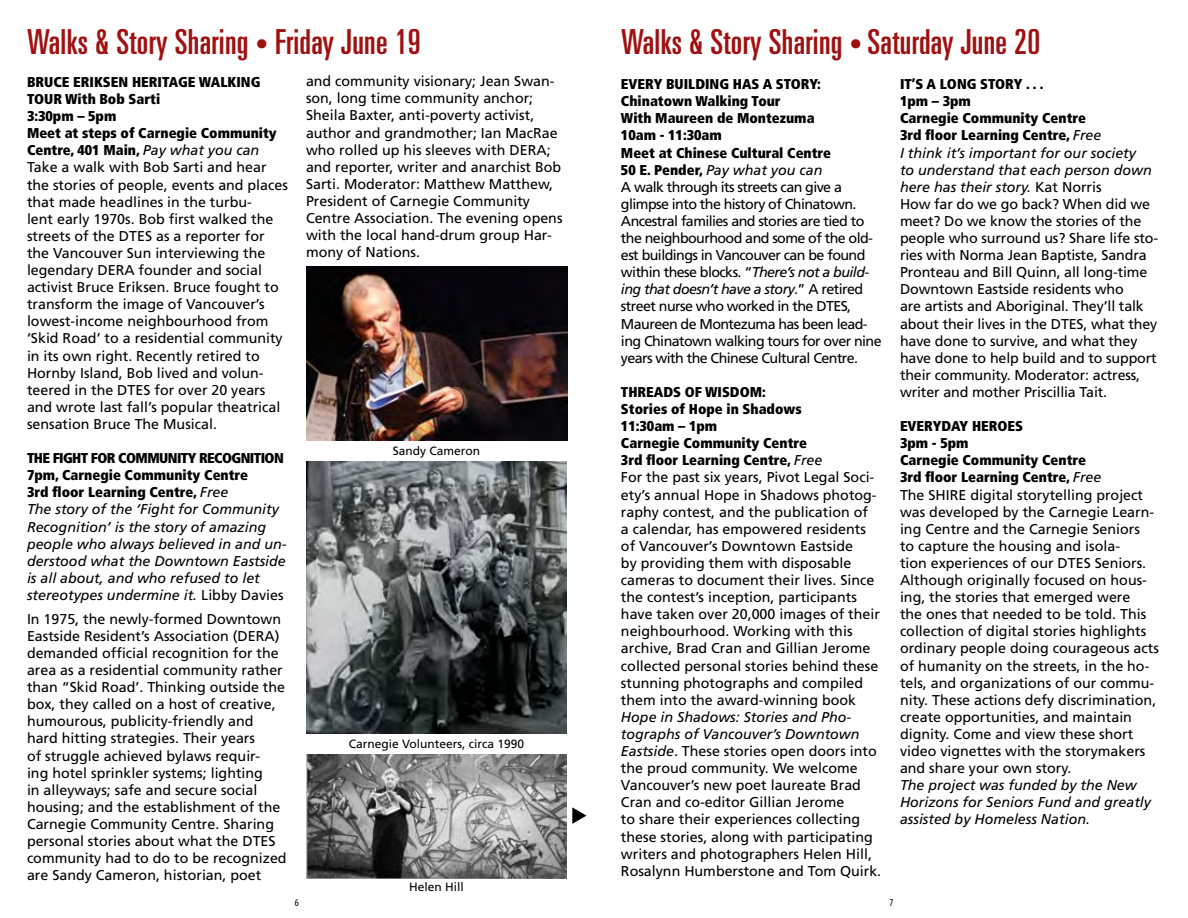
<style>
.page{position:relative;width:1188px;height:918px;background:#fff}
.page>*{position:absolute;margin:0;border:0;box-sizing:border-box;transform-origin:0 0}
.t1{font:ultra-condensed 34.5px "Univers";letter-spacing:.01em;color:#a11011}
.t2{font:14.25px/17.1px "Frutiger";color:#000}
.t3{font:14.25px/17.1px "Frutiger";letter-spacing:-.04em;color:#000}
.t4{font:italic 14.25px/17.1px "Frutiger";color:#000}
.t5{font:900 condensed 14.25px "Frutiger";letter-spacing:-.04em;color:#000}
.t6{font:12px "Frutiger";color:#000}
.t7{font:condensed 10.5px "Myriad Pro";color:#000}
.s1{font-size:25.5px}
.s2{font-weight:900;font-stretch:condensed}
.s3{font-style:italic}
.s4{font-weight:900;font-style:normal;font-stretch:condensed}
.s5{font-style:normal}
</style>
<div class="page">
<img style="left:306px;top:754px;width:261px;height:125px">
<img style="left:306px;top:461px;width:261px;height:273px">
<img style="left:306px;top:266px;width:261px;height:175px">
<svg style="left:572px;top:807px;width:15px;height:17px"></svg>
<h1 class="t1" style="left:27px;top:23px;width:395px">Walks &amp; Story Sharing <span class="s1">•</span> Friday June 19</h1>
<p class="t2" style="left:306px;top:73px;width:258px">and community visionary; Jean Swan&shy;son, long time community anchor; Sheila Baxter, anti-poverty activist, author and grandmother; Ian MacRae who rolled up his sleeves with DERA; and reporter, writer and anarchist Bob Sarti. Moderator: Matthew Matthew, President of Carnegie Community Centre Association. The evening opens with the local hand-drum group Har&shy;mony of Nations.</p>
<p class="t3" style="left:621px;top:76px;width:262px"><span class="s2">Every Building has a Story:<br>Chinatown Walking Tour<br>With Maureen de Montezuma<br>10am - 11:30am<br>Meet at Chinese Cultural Centre<br>50 E. Pender,</span> <span class="s3">Pay what you can<br></span>A walk through its streets can give a glimpse into the history of Chinatown.<br>Ancestral families and stories are tied to the neighbourhood and some of the old&shy;est buildings in Vancouver can be found within these blocks. “<span class="s3">There’s not a build&shy;ing that doesn’t have a story</span>.” A retired street nurse who worked in the DTES, Maureen de Montezuma has been lead&shy;ing Chinatown walking tours for over nine years with the Chinese Cultural Centre.</p>
<p class="t2" style="left:621px;top:384px;width:260px"><span class="s2">Threads of Wisdom:<br>Stories of Hope in Shadows<br>11:30am – 1pm<br>Carnegie Community Centre<br>3rd floor Learning Centre,</span> <span class="s3">Free<br></span>For the past six years, Pivot Legal Soci&shy;ety’s annual Hope in Shadows photog&shy;raphy contest, and the publication of<br>a calendar, has empowered residents of Vancouver’s Downtown Eastside<br>by providing them with disposable cameras to document their lives. Since the contest’s inception, participants have taken over 20,000 images of their neighbourhood. Working with this archive, Brad Cran and Gillian Jerome collected personal stories behind these stunning photographs and compiled them into the award-winning book</p>
<p class="t2" style="left:621px;top:708px;width:262px"><span class="s3">Hope in Shadows: Stories and Pho&shy;tographs of Vancouver’s Downtown Eastside</span>. These stories open doors into the proud community. We welcome Vancouver’s new poet laureate Brad Cran and co-editor Gillian Jerome<br>to share their experiences collecting these stories, along with participating writers and photographers Helen Hill, Rosalynn Humberstone and Tom Quirk.</p>
<h1 class="t1" style="left:621px;top:23px;width:421px">Walks &amp; Story Sharing <span class="s1">•</span> Saturday June 20</h1>
<p class="t2" style="left:900px;top:76px;width:260px"><span class="s2">It’s a Long Story . . .<br>1pm – 3pm<br>Carnegie Community Centre<br>3rd floor Learning Centre,</span> <span class="s3">Free<br>I think it’s important for our society<br>to understand that each person down here has their story.</span> Kat Norris<br>How far do we go back? When did we meet? Do we know the stories of the people who surround us? Share life sto&shy;ries with Norma Jean Baptiste, Sandra Pronteau and Bill Quinn, all long-time Downtown Eastside residents who<br>are artists and Aboriginal. They’ll talk about their lives in the DTES, what they have done to survive, and what they have done to help build and to support their community. Moderator: actress, writer and mother Priscillia Tait.</p>
<p class="t2" style="left:900px;top:418px;width:260px"><span class="s2">Everyday Heroes<br>3pm - 5pm<br>Carnegie Community Centre<br>3rd floor Learning Centre,</span> <span class="s3">Free<br></span>The SHIRE digital storytelling project was developed by the Carnegie Learn&shy;ing Centre and the Carnegie Seniors<br>to capture the housing and isola-<br>tion experiences of our DTES Seniors.<br>Although originally focused on hous&shy;ing, the stories that emerged were<br>the ones that needed to be told. This collection of digital stories highlights ordinary people doing courageous acts of humanity on the streets, in the ho&shy;tels, and organizations of our commu&shy;nity. These actions defy discrimination, create opportunities, and maintain dignity. Come and view these short video vignettes with the storymakers and share your own story.</p>
<p class="t4" style="left:900px;top:777px;width:252px">The project was funded by the New<br>Horizons for Seniors Fund and greatly assisted by Homeless Nation.</p>
<p class="t2" style="left:27px;top:73px;width:262px"><span class="s2">Bruce Eriksen Heritage Walking Tour With Bob Sarti<br>3:30pm – 5pm<br>Meet at steps of Carnegie Community Centre, 401 Main,</span> <span class="s3">Pay what you can </span>Take a walk with Bob Sarti and hear the stories of people, events and places that made headlines in the turbu-<br>lent early 1970s. Bob first walked the streets of the DTES as a reporter for the Vancouver Sun interviewing the legendary DERA founder and social activist Bruce Eriksen. Bruce fought to transform the image of Vancouver’s lowest-income neighbourhood from ‘Skid Road’ to a residential community in its own right. Recently retired to Hornby Island, Bob lived and volun&shy;teered in the DTES for over 20 years and wrote last fall’s popular theatrical sensation Bruce The Musical.</p>
<p class="t5" style="left:27px;top:449px;width:34px">The Fight</p>
<p class="t5" style="left:91px;top:449px;width:51px">for Comm</p>
<p class="t6" style="left:393px;top:444px;width:89px">Sandy Cameron</p>
<p class="t4" style="left:27px;top:450px;width:261px;text-indent:132px"><span class="s4">unit y Recogniti on 7pm, Carnegie Community Centre<br>3rd floor Learning Centre,</span> Free<br>The story of the ‘Fight for Community Recognition’ is the story of amazing people who always believed in and un&shy;derstood what the Downtown Eastside is all about, and who refused to let stereotypes undermine it. <span class="s5">Libby Davies</span></p>
<p class="t2" style="left:27px;top:610px;width:261px">In 1975, the newly-formed Downtown Eastside Resident’s Association (DERA) demanded official recognition for the area as a residential community rather than “Skid Road’. Thinking outside the box, they called on a host of creative, humourous, publicity-friendly and hard hitting strategies. Their years<br>of struggle achieved bylaws requir-<br>ing hotel sprinkler systems; lighting<br>in alleyways; safe and secure social housing; and the establishment of the Carnegie Community Centre. Sharing personal stories about what the DTES community had to do to be recognized are Sandy Cameron, historian, poet</p>
<p class="t6" style="left:349px;top:737px;width:177px">Carnegie Volunteers, circa 1990</p>
<p class="t6" style="left:409px;top:880px;width:56px">Helen Hill</p>
<p class="t7" style="left:295px;top:897px;width:6px">6</p>
<p class="t7" style="left:889px;top:897px;width:6px">7</p>
</div>
